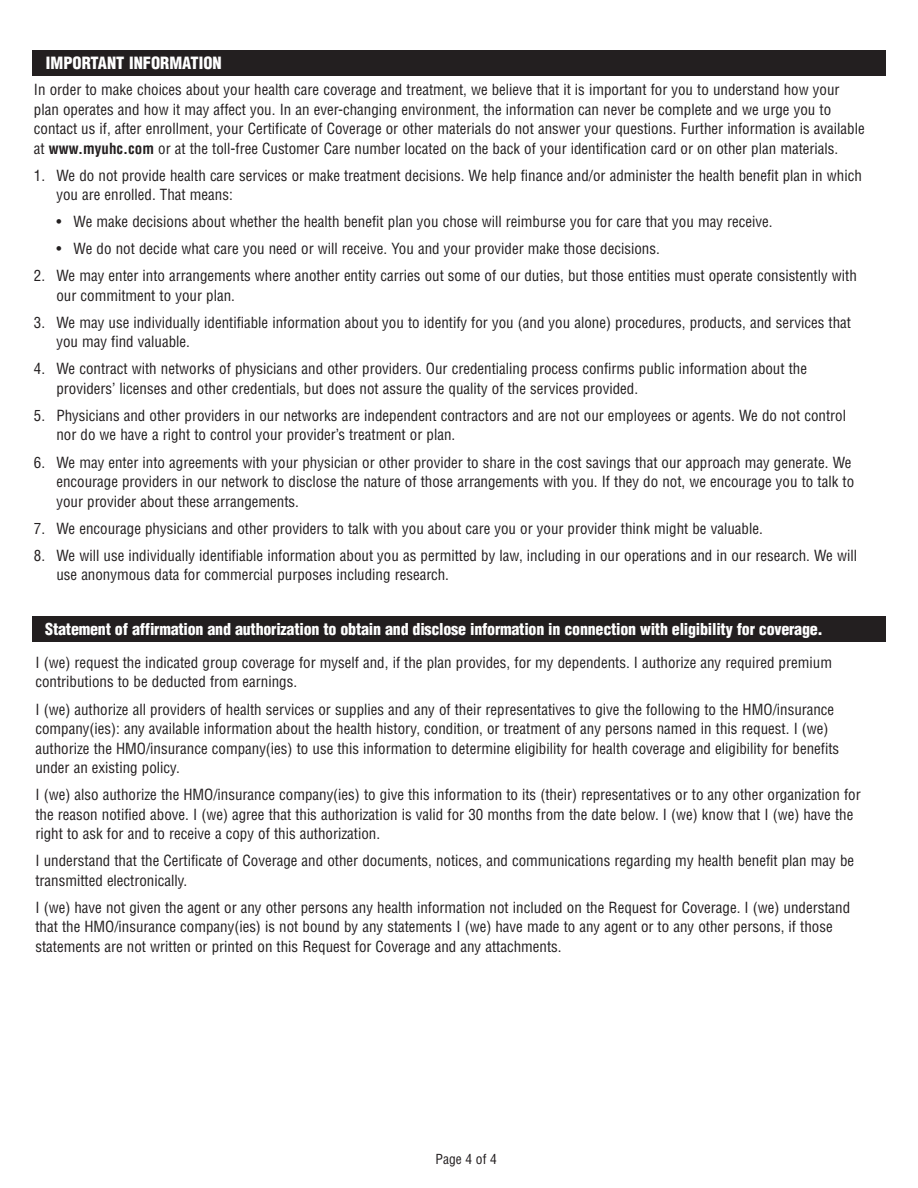
<style>
.page{position:relative;width:918px;height:1188px;background:#fff}
.page>*{position:absolute;margin:0;border:0;box-sizing:border-box;transform-origin:0 0}
.t1{font:900 condensed 16.5px "Helvetica";color:#fff}
.t2{font:900 condensed 16.05px "Helvetica";letter-spacing:-.015em;color:#fff}
.t3{font:condensed 15px/19.5px "Helvetica";color:#231f20}
.t4{font:condensed 13.5px "Helvetica";color:#231f20}
.s1{font-weight:700}
</style>
<div class="page">
<div style="left:32px;top:50px;width:854px;height:26px;background:#231f20"></div>
<div style="left:32px;top:616px;width:854px;height:26px;background:#231f20"></div>
<p class="t1" style="left:46px;top:56px;width:177px">IMPORTANT INFORMATION</p>
<p class="t3" style="left:34px;top:81px;width:832px">In order to make choices about your health care coverage and treatment, we believe that it is important for you to understand how your plan operates and how it may affect you. In an ever-changing environment, the information can never be complete and we urge you to contact us if, after enrollment, your Certificate of Coverage or other materials do not answer your questions. Further information is available at <span class="s1">www.myuhc.com</span> or at the toll-free Customer Care number located on the back of your identification card or on other plan materials.</p>
<p class="t3" style="left:56px;top:166px;width:807px;text-indent:-22px">1. We do not provide health care services or make treatment decisions. We help finance and/or administer the health benefit plan in which you are enrolled. That means:</p>
<p class="t3" style="left:56px;top:213px;width:718px">• We make decisions about whether the health benefit plan you chose will reimburse you for care that you may receive.</p>
<p class="t3" style="left:56px;top:240px;width:605px">• We do not decide what care you need or will receive. You and your provider make those decisions.</p>
<p class="t3" style="left:56px;top:267px;width:802px;text-indent:-22px">2. We may enter into arrangements where another entity carries out some of our duties, but those entities must operate consistently with our commitment to your plan.</p>
<p class="t3" style="left:56px;top:314px;width:796px;text-indent:-22px">3. We may use individually identifiable information about you to identify for you (and you alone) procedures, products, and services that you may find valuable.</p>
<p class="t3" style="left:56px;top:360px;width:752px;text-indent:-22px">4. We contract with networks of physicians and other providers. Our credentialing process confirms public information about the providers’ licenses and other credentials, but does not assure the quality of the services provided.</p>
<p class="t3" style="left:56px;top:407px;width:791px;text-indent:-22px">5. Physicians and other providers in our networks are independent contractors and are not our employees or agents. We do not control nor do we have a right to control your provider’s treatment or plan.</p>
<p class="t3" style="left:56px;top:453px;width:799px;text-indent:-22px">6. We may enter into agreements with your physician or other provider to share in the cost savings that our approach may generate. We encourage providers in our network to disclose the nature of those arrangements with you. If they do not, we encourage you to talk to your provider about these arrangements.</p>
<p class="t3" style="left:34px;top:519px;width:730px">7. We encourage physicians and other providers to talk with you about care you or your provider think might be valuable.</p>
<p class="t3" style="left:56px;top:546px;width:802px;text-indent:-22px">8. We will use individually identifiable information about you as permitted by law, including in our operations and in our research. We will use anonymous data for commercial purposes including research.</p>
<p class="t2" style="left:45px;top:622px;width:779px">Statement of affirmation and authorization to obtain and disclose information in connection with eligibility for coverage.</p>
<p class="t3" style="left:35px;top:654px;width:798px">I (we) request the indicated group coverage for myself and, if the plan provides, for my dependents. I authorize any required premium contributions to be deducted from earnings.</p>
<p class="t3" style="left:35px;top:700px;width:805px">I (we) authorize all providers of health services or supplies and any of their representatives to give the following to the HMO/insurance company(ies): any available information about the health history, condition, or treatment of any persons named in this request. I (we) authorize the HMO/insurance company(ies) to use this information to determine eligibility for health coverage and eligibility for benefits under an existing policy.</p>
<p class="t3" style="left:35px;top:786px;width:827px">I (we) also authorize the HMO/insurance company(ies) to give this information to its (their) representatives or to any other organization for the reason notified above. I (we) agree that this authorization is valid for 30 months from the date below. I (we) know that I (we) have the right to ask for and to receive a copy of this authorization.</p>
<p class="t3" style="left:35px;top:852px;width:820px">I understand that the Certificate of Coverage and other documents, notices, and communications regarding my health benefit plan may be transmitted electronically.</p>
<p class="t3" style="left:35px;top:898px;width:816px">I (we) have not given the agent or any other persons any health information not included on the Request for Coverage. I (we) understand that the HMO/insurance company(ies) is not bound by any statements I (we) have made to any agent or to any other persons, if those statements are not written or printed on this Request for Coverage and any attachments.</p>
<p class="t4" style="left:436px;top:1154px;width:63px">Page 4 of 4</p>
</div>
